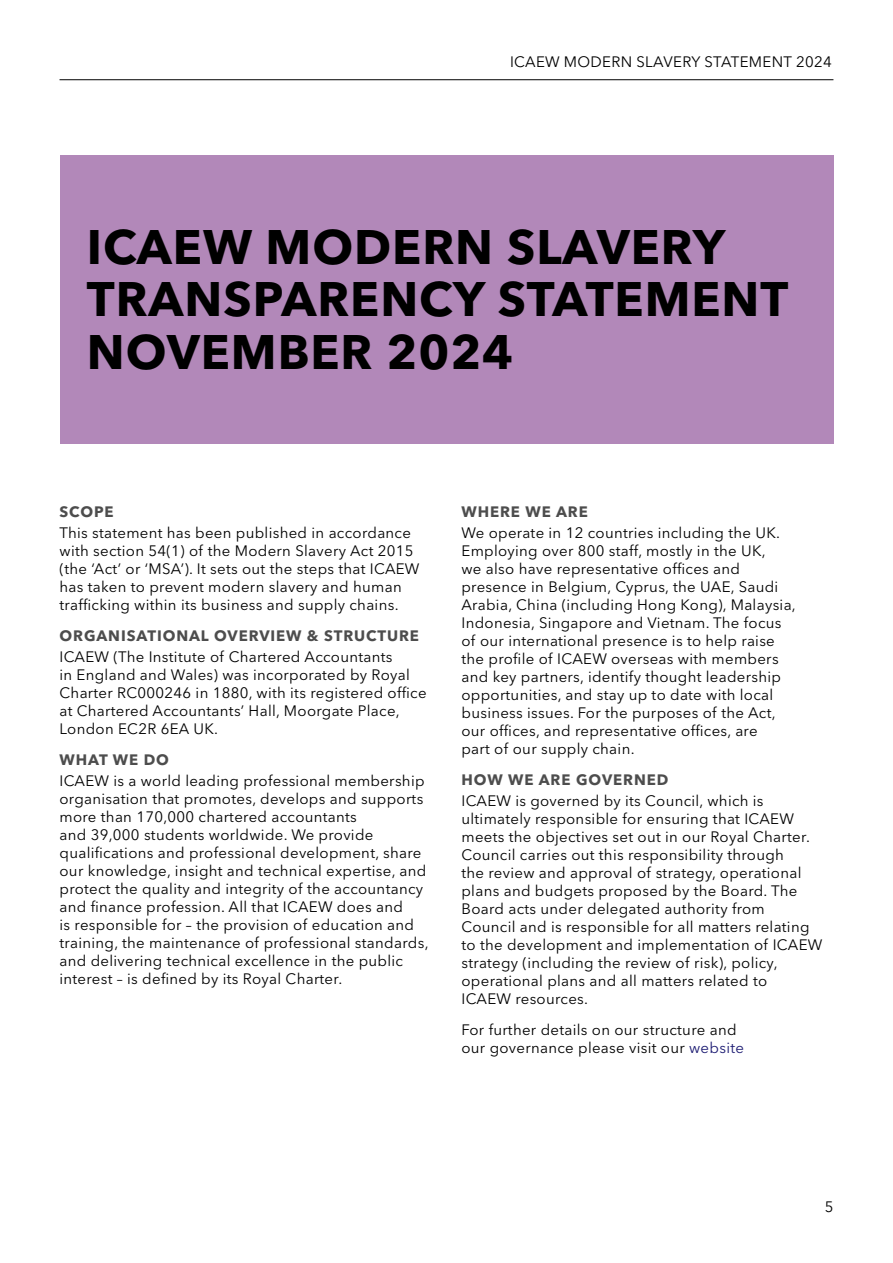
<style>
.page{position:relative;width:893px;height:1263px;background:#fff}
.page>*{position:absolute;margin:0;border:0;box-sizing:border-box;transform-origin:0 0}
.header_large_white{font:700 48px/52.5px "Avenir Next LT Pro";letter-spacing:.02em;color:#000}
.body{font:15px/18px "Avenir Next LT Pro";letter-spacing:.02em;color:#000}
.subhead{font:700 15px "Avenir Next LT Pro";letter-spacing:.06em;color:#4d4d4d}
.s1{color:#1d1c73}
</style>
<div class="page">
<hr style="left:60px;top:79px;width:773px;height:1px;background:#000">
<div style="left:60px;top:156px;width:773px;height:288px;background:#b288b9"></div>
<p class="body" style="left:510px;top:52px;width:323px">ICAEW MODERN SLAVERY STATEMENT 2024</p>
<p class="header_large_white" style="left:87px;top:220px;width:703px">ICAEW MODERN SLAVERY<br>TRANSPARENCY STATEMENT<br>NOVEMBER 2024</p>
<p class="subhead" style="left:60px;top:503px;width:56px">SCOPE</p>
<p class="body" style="left:60px;top:524px;width:362px">This statement has been published in accordance with section 54(1) of the Modern Slavery Act 2015 (the ‘Act’ or ‘MSA’). It sets out the steps that ICAEW has taken to prevent modern slavery and human trafficking within its business and supply chains.</p>
<p class="subhead" style="left:60px;top:626px;width:361px">ORGANISATIONAL OVERVIEW &amp; STRUCTURE</p>
<p class="body" style="left:60px;top:648px;width:369px">ICAEW (The Institute of Chartered Accountants<br>in England and Wales) was incorporated by Royal Charter RC000246 in 1880, with its registered office at Chartered Accountants’ Hall, Moorgate Place, London EC2R 6EA UK.</p>
<p class="subhead" style="left:60px;top:750px;width:111px">WHAT WE DO</p>
<p class="body" style="left:60px;top:771px;width:371px">ICAEW is a world leading professional membership organisation that promotes, develops and supports more than 170,000 chartered accountants<br>and 39,000 students worldwide. We provide qualifications and professional development, share our knowledge, insight and technical expertise, and protect the quality and integrity of the accountancy and finance profession. All that ICAEW does and<br>is responsible for – the provision of education and training, the maintenance of professional standards, and delivering technical excellence in the public interest – is defined by its Royal Charter.</p>
<p class="subhead" style="left:461px;top:503px;width:128px">WHERE WE ARE</p>
<p class="body" style="left:461px;top:524px;width:336px">We operate in 12 countries including the UK.<br>Employing over 800 staff, mostly in the UK,<br>we also have representative offices and presence in Belgium, Cyprus, the UAE, Saudi Arabia, China (including Hong Kong), Malaysia, Indonesia, Singapore and Vietnam. The focus of our international presence is to help raise the profile of ICAEW overseas with members and key partners, identify thought leadership opportunities, and stay up to date with local business issues. For the purposes of the Act, our offices, and representative offices, are<br>part of our supply chain.</p>
<p class="subhead" style="left:461px;top:770px;width:208px">HOW WE ARE GOVERNED</p>
<p class="body" style="left:461px;top:792px;width:362px">ICAEW is governed by its Council, which is ultimately responsible for ensuring that ICAEW meets the objectives set out in our Royal Charter.<br>Council carries out this responsibility through<br>the review and approval of strategy, operational plans and budgets proposed by the Board. The Board acts under delegated authority from Council and is responsible for all matters relating to the development and implementation of ICAEW strategy (including the review of risk), policy, operational plans and all matters related to<br>ICAEW resources.</p>
<p class="body" style="left:461px;top:1020px;width:284px">For further details on our structure and our governance please visit our <span class="s1">website</span></p>
<p class="body" style="left:825px;top:1197px;width:10px">5</p>
</div>
